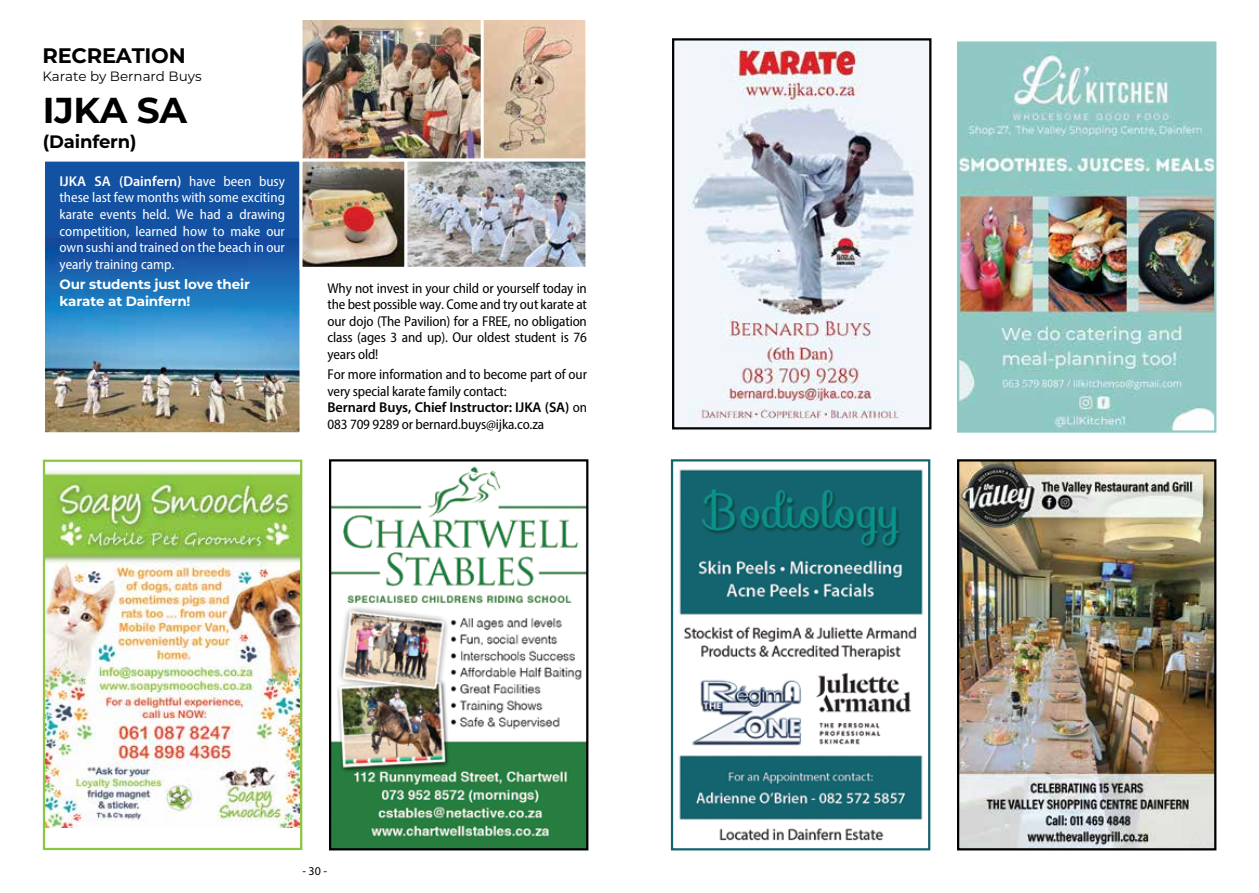
<style>
.page{position:relative;width:1259px;height:893px;background:#fff}
.page>*{position:absolute;margin:0;border:0;box-sizing:border-box;transform-origin:0 0}
.t1{font:700 36px "Montserrat";letter-spacing:-.01em;color:#000}
.t2{font:700 21px "Montserrat";letter-spacing:-.01em;color:#000}
.t3{font:700 18px "Montserrat";letter-spacing:-.01em;color:#000}
.t4{font:semi-condensed 14.25px/16.5px "Myriad Pro";letter-spacing:-.01em;color:#000;text-align:justify}
.t5{font:semi-condensed 14.25px/16.5px "Myriad Pro";color:#fff;text-align:justify}
.t6{font:700 13.5px/16.5px "Montserrat";letter-spacing:-.01em;color:#fff}
.t7{font:13.5px "Montserrat";color:#000}
.t8{font:12px "Myriad Pro";color:#000}
.s1{font-weight:600;font-stretch:normal}
</style>
<div class="page">
<div style="left:43px;top:160px;width:258px;height:274px;background:#1351a3"></div>
<img style="left:46px;top:238px;width:252px;height:193px">
<div style="left:42px;top:159px;width:260px;height:276px;border:3px solid #fff"></div>
<img style="left:303px;top:21px;width:281px;height:245px">
<div style="left:299px;top:17px;width:186px;height:145px;border:3px solid #fff"></div>
<div style="left:481px;top:17px;width:107px;height:145px;border:3px solid #fff"></div>
<div style="left:404px;top:159px;width:184px;height:111px;border:3px solid #fff"></div>
<div style="left:299px;top:159px;width:108px;height:111px;border:3px solid #fff"></div>
<img style="left:332px;top:466px;width:253px;height:381px">
<div style="left:329px;top:459px;width:259px;height:391px;border:2px solid #000"></div>
<img style="left:46px;top:472px;width:253px;height:356px">
<div style="left:43px;top:460px;width:259px;height:390px;border:2px solid #8bc641"></div>
<img style="left:679px;top:469px;width:244px;height:372px">
<div style="left:671px;top:459px;width:259px;height:391px;border:2px solid #14646f"></div>
<img style="left:675px;top:41px;width:253px;height:385px">
<div style="left:672px;top:38px;width:259px;height:391px;border:2px solid #000"></div>
<img style="left:960px;top:44px;width:253px;height:386px">
<div style="left:957px;top:41px;width:259px;height:392px;border:2px solid #8fc9c4"></div>
<img style="left:960px;top:462px;width:253px;height:385px">
<div style="left:957px;top:459px;width:259px;height:391px;border:2px solid #000"></div>
<h2 class="t2" style="left:43px;top:40px;width:145px">RECREATION</h2>
<p class="t7" style="left:43px;top:67px;width:161px">Karate by Bernard Buys</p>
<h1 class="t1" style="left:43px;top:84px;width:146px">IJKA SA</h1>
<p class="t3" style="left:43px;top:128px;width:95px">(Dainfern)</p>
<p class="t5" style="left:60px;top:173px;width:227px"><span class="s1">IJKA SA (Dainfern)</span> have been busy these last few months with some exciting karate events held. We had a drawing competition, learned how to make our own sushi and trained on the beach in our yearly training camp.</p>
<p class="t6" style="left:60px;top:276px;width:192px">Our students just love their karate at Dainfern!</p>
<p class="t4" style="left:327px;top:279px;width:261px">Why not invest in your child or yourself today in the best possible way. Come and try out karate at our dojo (The Pavilion) for a FREE, no obligation class (ages 3 and up). Our oldest student is 76 years old!</p>
<p class="t4" style="left:327px;top:366px;width:261px;text-align:left">For more information and to become part of our very special karate family contact:<br><span class="s1">Bernard Buys, Chief Instructor: IJKA (SA)</span> on 083 709 9289 or bernard.buys@ijka.co.za</p>
<p class="t8" style="left:302px;top:864px;width:26px">- 30 -</p>
</div>
